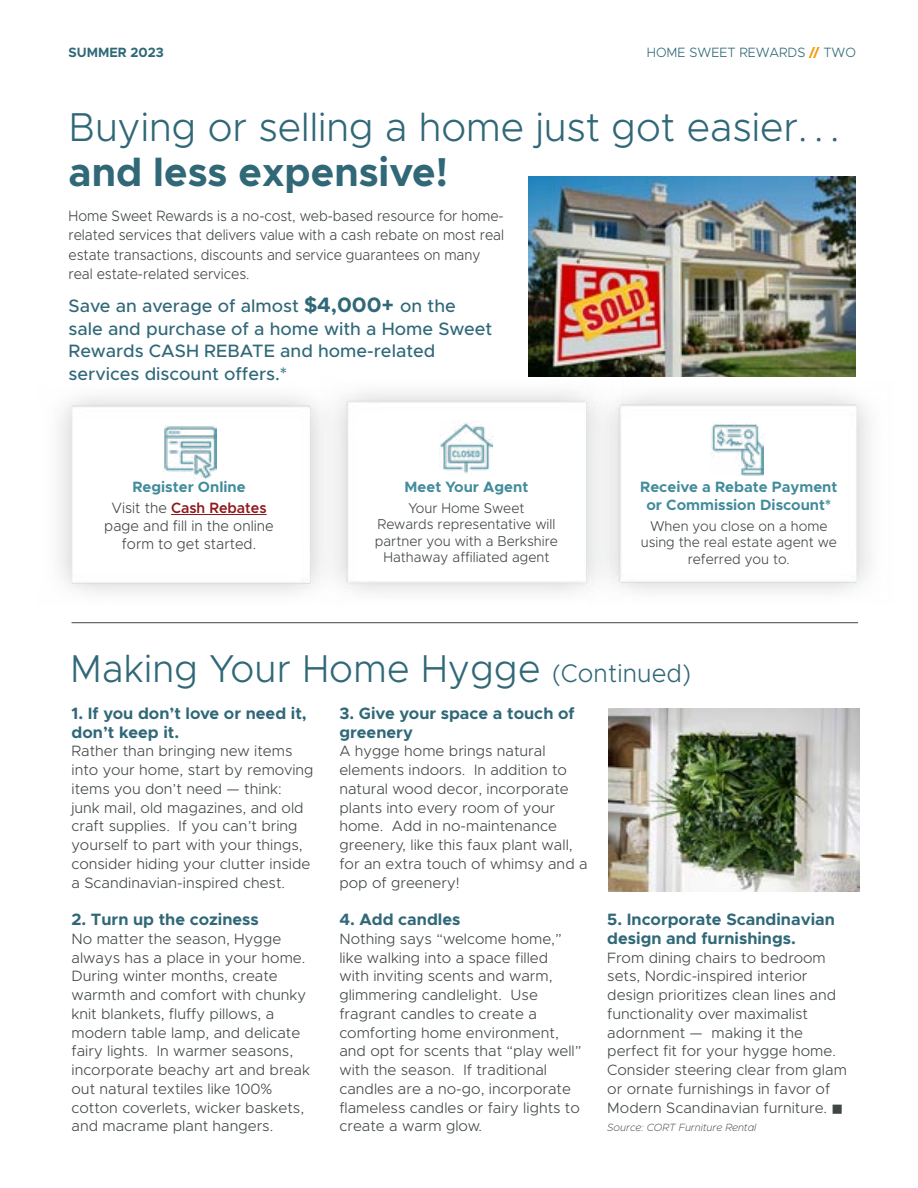
<style>
.page{position:relative;width:918px;height:1188px;background:#fff}
.page>*{position:absolute;margin:0;border:0;box-sizing:border-box;transform-origin:0 0}
.t1{font:300 40.5px "Metropolis";color:#306878}
.t2{font:700 40.5px "Metropolis";color:#306878}
.t3{font:300 39px "Metropolis";letter-spacing:.005em;color:#306878}
.t4{font:500 18px/22.5px "Metropolis";color:#306878}
.t5{font:700 16.5px/18.8px "Metropolis";color:#306878}
.t6{font:300 15px/18.8px "Metropolis";color:#3f4643}
.t7{font:300 15px/19.5px "Metropolis";color:#3f4643;scale:.93 1}
.t8{font:700 15px/21px "Metropolis";color:#438c9b;text-align:center}
.t9{font:300 15px/18px "Metropolis";color:#3f4643;text-align:center;scale:.96 1}
.t10{font:300 14.25px/16.5px "Metropolis";color:#3f4643;text-align:center;scale:.96 1}
.t11{font:300 13.5px "Metropolis";color:#306878}
.t12{font:700 13.5px "Metropolis";color:#306878}
.t13{font:italic 200 10.5px "Metropolis";color:#3f4643}
.s1{font-weight:700;color:#f69a11}
.s2{font-weight:700;font-size:21px}
.s3{font-weight:300;color:#3f4643}
.s4{font-weight:600;color:#8f181b}
.s5{font-size:25.5px}
</style>
<div class="page">
<hr style="left:72px;top:622px;width:786px;height:1px;background:#3f4643">
<img style="left:59px;top:396px;width:263px;height:197px">
<img style="left:585px;top:385px;width:285px;height:215px">
<img style="left:163px;top:426px;width:53px;height:53px">
<img style="left:439px;top:421px;width:54px;height:53px">
<img style="left:711px;top:423px;width:53px;height:53px">
<hr style="left:171px;top:514px;width:96px;height:1px;background:#8f181b">
<img style="left:528px;top:176px;width:327px;height:200px">
<img style="left:609px;top:709px;width:250px;height:182px">
<p class="t12" style="left:69px;top:44px;width:96px">SUMMER 2023</p>
<p class="t11" style="left:647px;top:44px;width:211px">HOME SWEET REWARDS <span class="s1">//</span> TWO</p>
<h1 class="t1" style="left:69px;top:101px;width:772px">Buying or selling a home just got easier. . .</h1>
<h1 class="t2" style="left:69px;top:146px;width:381px">and less expensive!</h1>
<p class="t7" style="left:69px;top:206px;width:470px">Home Sweet Rewards is a no-cost, web-based resource for home&shy;related services that delivers value with a cash rebate on most real estate transactions, discounts and service guarantees on many real estate-related services.</p>
<p class="t4" style="left:69px;top:295px;width:425px">Save an average of almost <span class="s2">$4,000+</span> on the sale and purchase of a home with a Home Sweet Rewards CASH REBATE and home-related services discount offers.*</p>
<p class="t8" style="left:111px;top:476px;width:157px">Register Online<br><span class="s3">Visit the</span> <span class="s4">Cash Rebates</span></p>
<p class="t9" style="left:104px;top:516px;width:178px">page and fill in the online form to get started.</p>
<p class="t8" style="left:405px;top:476px;width:125px">Meet Your Agent</p>
<p class="t10" style="left:375px;top:499px;width:192px">Your Home Sweet<br>Rewards representative will partner you with a Berkshire<br>Hathaway affiliated agent</p>
<p class="t8" style="left:640px;top:477px;width:199px;line-height:18px">Receive a Rebate Payment or Commission Discount*</p>
<p class="t10" style="left:641px;top:517px;width:206px">When you close on a home using the real estate agent we referred you to.</p>
<h2 class="t3" style="left:70px;top:645px;width:622px">Making Your Home Hygge <span class="s5">(Continued)</span></h2>
<p class="t5" style="left:72px;top:704px;width:237px">1. If you don’t love or need it, don’t keep it.</p>
<p class="t6" style="left:72px;top:742px;width:244px">Rather than bringing new items into your home, start by removing items you don’t need — think: junk mail, old magazines, and old craft supplies. If you can’t bring yourself to part with your things, consider hiding your clutter inside a Scandinavian-inspired chest.</p>
<p class="t5" style="left:72px;top:910px;width:189px">2. Turn up the coziness</p>
<p class="t6" style="left:72px;top:929px;width:240px">No matter the season, Hygge always has a place in your home.<br>During winter months, create warmth and comfort with chunky knit blankets, fluffy pillows, a modern table lamp, and delicate fairy lights. In warmer seasons, incorporate beachy art and break out natural textiles like 100% cotton coverlets, wicker baskets, and macrame plant hangers.</p>
<p class="t5" style="left:339px;top:704px;width:237px">3. Give your space a touch of greenery</p>
<p class="t6" style="left:339px;top:742px;width:250px">A hygge home brings natural elements indoors. In addition to natural wood decor, incorporate plants into every room of your home. Add in no-maintenance greenery, like this faux plant wall, for an extra touch of whimsy and a pop of greenery!</p>
<p class="t5" style="left:339px;top:910px;width:123px">4. Add candles</p>
<p class="t6" style="left:339px;top:929px;width:244px">Nothing says “welcome home,” like walking into a space filled with inviting scents and warm, glimmering candlelight. Use fragrant candles to create a comforting home environment, and opt for scents that “play well” with the season. If traditional candles are a no-go, incorporate flameless candles or fairy lights to create a warm glow.</p>
<p class="t5" style="left:607px;top:910px;width:229px">5. Incorporate Scandinavian design and furnishings.</p>
<p class="t6" style="left:607px;top:948px;width:241px">From dining chairs to bedroom sets, Nordic-inspired interior design prioritizes clean lines and functionality over maximalist adornment — making it the perfect fit for your hygge home.<br>Consider steering clear from glam or ornate furnishings in favor of<br>Modern Scandinavian furniture. ■</p>
<p class="t13" style="left:607px;top:1121px;width:151px">Source: CORT Furniture Rental</p>
</div>
